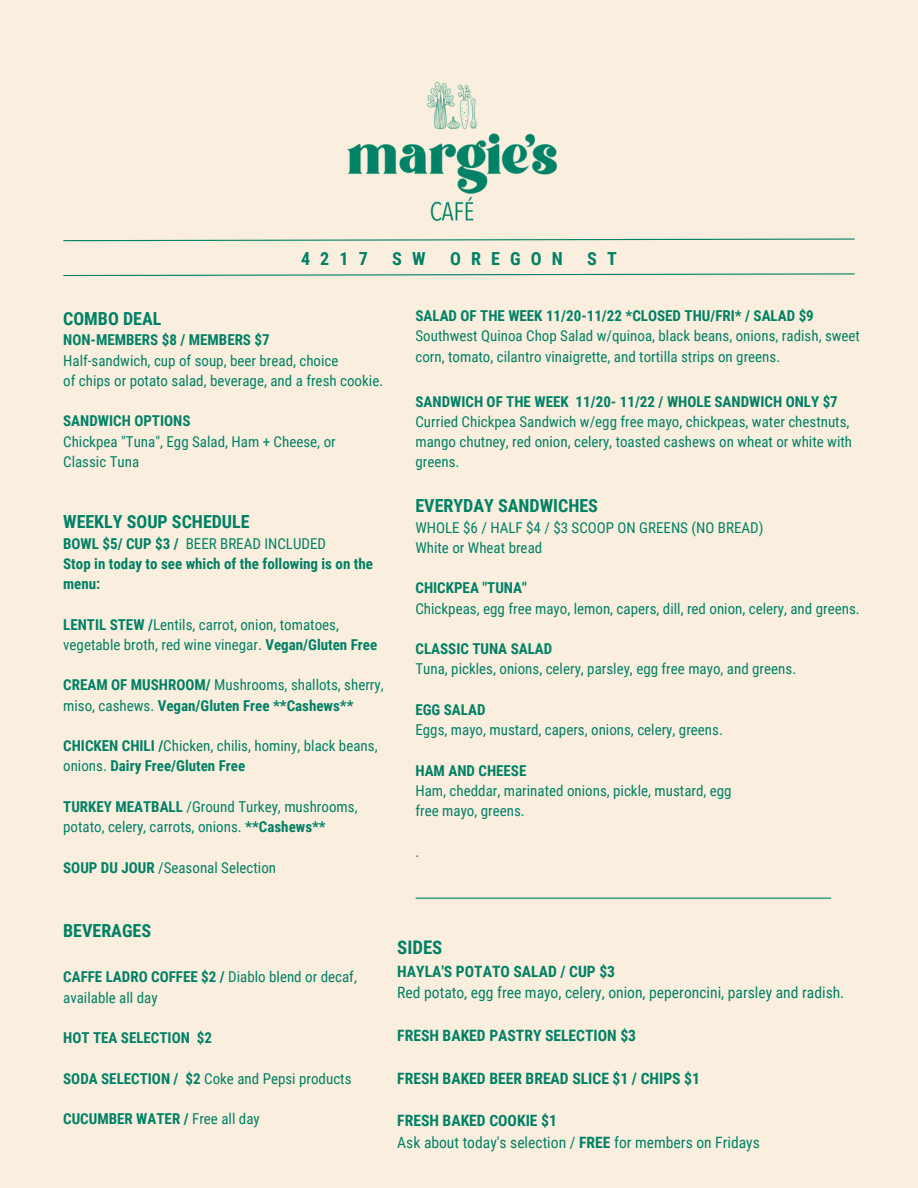
<style>
.page{position:relative;width:918px;height:1188px;background:#faefdf}
.page>*{position:absolute;margin:0;border:0;box-sizing:border-box;transform-origin:0 0}
.t1{font:700 18.75px "Roboto Condensed";color:#008065}
.t2{font:700 18px "Roboto Condensed";color:#008065}
.t3{font:15.6px "Roboto Condensed";color:#008065}
.t4{font:700 15.6px "Roboto Condensed";color:#008065}
.t5{font:15px/20.2px "Roboto Condensed";color:#008065}
.t6{font:700 15px/20.2px "Roboto Condensed";color:#008065}
.s1{font-weight:700}
.s2{font-weight:400}
</style>
<div class="page">
<svg style="left:63px;top:238px;width:792px;height:4px"></svg>
<img style="left:347px;top:81px;width:211px;height:141px">
<svg style="left:63px;top:273px;width:792px;height:4px"></svg>
<hr style="left:416px;top:898px;width:415px;height:1px;background:#008065">
<p class="t2" style="left:301px;top:248px;width:68px">4217</p>
<p class="t2" style="left:392px;top:248px;width:35px">S W</p>
<p class="t2" style="left:450px;top:248px;width:114px">OREGON</p>
<p class="t2" style="left:587px;top:248px;width:31px">S T</p>
<p class="t2" style="left:63px;top:309px;width:100px">COMBO DEAL</p>
<p class="t6" style="left:63px;top:330px;width:208px">NON-MEMBERS $8 / MEMBERS $7</p>
<p class="t5" style="left:63px;top:351px;width:277px">Half-sandwich, cup of soup, beer bread, choice</p>
<p class="t5" style="left:63px;top:371px;width:322px">of chips or potato salad, beverage, and a fresh cookie.</p>
<p class="t6" style="left:63px;top:411px;width:129px">SANDWICH OPTIONS</p>
<p class="t5" style="left:63px;top:432px;width:274px">Chickpea "Tuna", Egg Salad, Ham + Cheese, or</p>
<p class="t5" style="left:63px;top:452px;width:78px">Classic Tuna</p>
<p class="t2" style="left:63px;top:512px;width:188px">WEEKLY SOUP SCHEDULE</p>
<p class="t5" style="left:63px;top:533px;width:264px"><span class="s1">BOWL $5/ CUP $3 /</span> BEER BREAD INCLUDED</p>
<p class="t6" style="left:63px;top:554px;width:311px">Stop in today to see which of the following is on the menu:</p>
<p class="t5" style="left:63px;top:614px;width:316px"><span class="s1">LENTIL STEW /</span>Lentils, carrot, onion, tomatoes, vegetable broth, red wine vinegar. <span class="s1">Vegan/Gluten Free</span></p>
<p class="t6" style="left:63px;top:675px;width:322px">CREAM OF MUSHROOM/ <span class="s2">Mushrooms, shallots, sherry, miso, cashews.</span> Vegan/Gluten Free **Cashews**</p>
<p class="t5" style="left:63px;top:736px;width:316px"><span class="s1">CHICKEN CHILI /</span>Chicken, chilis, hominy, black beans, onions. <span class="s1">Dairy Free/Gluten Free</span></p>
<p class="t5" style="left:63px;top:797px;width:296px"><span class="s1">TURKEY MEATBALL</span> /Ground Turkey, mushrooms, potato, celery, carrots, onions. <span class="s1">**Cashews**</span></p>
<p class="t5" style="left:63px;top:857px;width:214px"><span class="s1">SOUP DU JOUR</span> /Seasonal Selection</p>
<p class="t6" style="left:415px;top:306px;width:400px">SALAD OF THE WEEK 11/20-11/22 *CLOSED THU/FRI* / SALAD $9</p>
<p class="t5" style="left:415px;top:326px;width:446px">Southwest Quinoa Chop Salad w/quinoa, black beans, onions, radish, sweet corn, tomato, cilantro vinaigrette, and tortilla strips on greens.</p>
<p class="t6" style="left:415px;top:391px;width:424px">SANDWICH OF THE WEEK 11/20- 11/22 / WHOLE SANDWICH ONLY $7</p>
<p class="t5" style="left:415px;top:412px;width:438px">Curried Chickpea Sandwich w/egg free mayo, chickpeas, water chestnuts, mango chutney, red onion, celery, toasted cashews on wheat or white with greens.</p>
<p class="t2" style="left:415px;top:496px;width:184px">EVERYDAY SANDWICHES</p>
<p class="t5" style="left:415px;top:517px;width:350px">WHOLE $6 / HALF $4 / $3 SCOOP ON GREENS (NO BREAD)</p>
<p class="t5" style="left:415px;top:538px;width:128px">White or Wheat bread</p>
<p class="t6" style="left:415px;top:578px;width:113px">CHICKPEA "TUNA"</p>
<p class="t5" style="left:415px;top:598px;width:446px">Chickpeas, egg free mayo, lemon, capers, dill, red onion, celery, and greens.</p>
<p class="t6" style="left:415px;top:639px;width:138px">CLASSIC TUNA SALAD</p>
<p class="t5" style="left:415px;top:659px;width:382px">Tuna, pickles, onions, celery, parsley, egg free mayo, and greens.</p>
<p class="t6" style="left:415px;top:700px;width:71px">EGG SALAD</p>
<p class="t5" style="left:415px;top:720px;width:309px">Eggs, mayo, mustard, capers, onions, celery, greens.</p>
<p class="t6" style="left:415px;top:760px;width:112px">HAM AND CHEESE</p>
<p class="t5" style="left:415px;top:781px;width:318px">Ham, cheddar, marinated onions, pickle, mustard, egg</p>
<p class="t5" style="left:415px;top:801px;width:111px">free mayo, greens.</p>
<p class="t5" style="left:415px;top:841px;width:5px">.</p>
<p class="t2" style="left:63px;top:921px;width:89px">BEVERAGES</p>
<p class="t5" style="left:63px;top:967px;width:295px"><span class="s1">CAFFE LADRO COFFEE $2 /</span> Diablo blend or decaf, available all day</p>
<p class="t6" style="left:63px;top:1028px;width:150px">HOT TEA SELECTION $2</p>
<p class="t5" style="left:63px;top:1068px;width:290px"><span class="s1">SODA SELECTION / $2</span> Coke and Pepsi products</p>
<p class="t6" style="left:63px;top:1109px;width:198px">CUCUMBER WATER / <span class="s2">Free all day</span></p>
<p class="t1" style="left:397px;top:937px;width:47px">SIDES</p>
<p class="t4" style="left:397px;top:962px;width:219px">HAYLA'S POTATO SALAD / CUP $3</p>
<p class="t3" style="left:397px;top:984px;width:449px">Red potato, egg free mayo, celery, onion, peperoncini, parsley and radish.</p>
<p class="t4" style="left:397px;top:1026px;width:240px">FRESH BAKED PASTRY SELECTION $3</p>
<p class="t4" style="left:397px;top:1069px;width:304px">FRESH BAKED BEER BREAD SLICE $1 / CHIPS $1</p>
<p class="t4" style="left:397px;top:1112px;width:161px">FRESH BAKED COOKIE $1</p>
<p class="t3" style="left:397px;top:1133px;width:364px">Ask about today's selection / <span class="s1">FREE</span> for members on Fridays</p>
</div>
